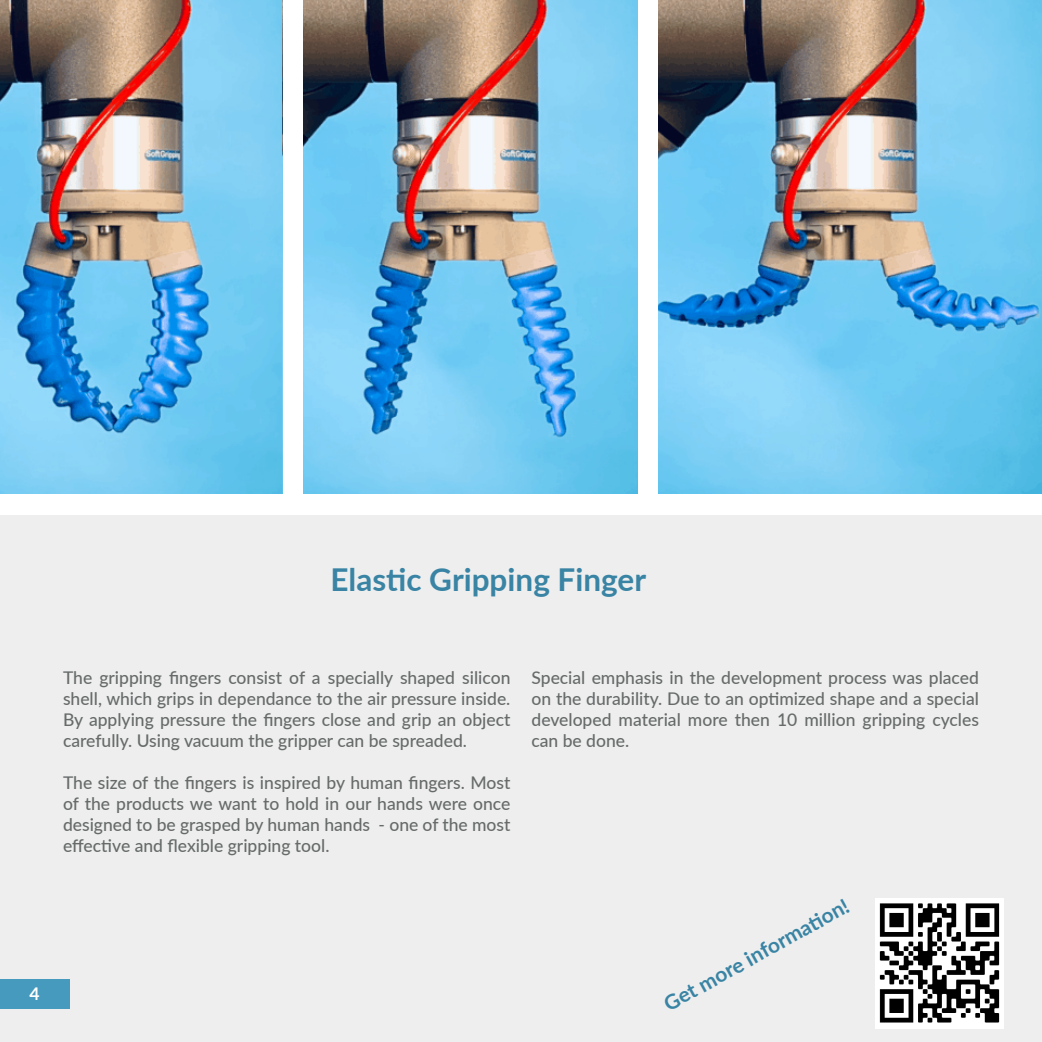
<style>
.page{position:relative;width:1042px;height:1042px;background:#fff}
.page>*{position:absolute;margin:0;border:0;box-sizing:border-box;transform-origin:0 0}
.t1{font:700 31.5px "Lato";color:#3984a4}
.t2{font:700 21px "Lato";color:#3984a4}
.t3{font:500 17.5px/21px "Lato";color:#666b6a;text-align:justify}
.t4{font:700 17.5px "Lato";color:#fff}
</style>
<div class="page">
<div style="left:0;top:515px;width:1042px;height:527px;background:#eee"></div>
<div style="left:0;top:979px;width:69px;height:29px;background:#459abe"></div>
<img style="left:0;top:0;width:1042px;height:494px">
<div style="left:283px;top:0;width:20px;height:501px;background:#fff"></div>
<div style="left:637px;top:0;width:20px;height:501px;background:#fff"></div>
<img style="left:876px;top:898px;width:128px;height:130px">
<p class="t1" style="left:330px;top:556px;width:317px">Elastic Gripping Finger</p>
<p class="t4" style="left:30px;top:980px;width:12px">4</p>
<p class="t3" style="left:63px;top:666px;width:449px">The gripping fingers consist of a specially shaped silicon shell, which grips in dependance to the air pressure inside.<br>By applying pressure the fingers close and grip an object carefully. Using vacuum the gripper can be spreaded.</p>
<p class="t3" style="left:63px;top:771px;width:449px">The size of the fingers is inspired by human fingers. Most of the products we want to hold in our hands were once designed to be grasped by human hands - one of the most effective and flexible gripping tool.</p>
<p class="t3" style="left:531px;top:666px;width:449px">Special emphasis in the development process was placed on the durability. Due to an optimized shape and a special developed material more then 10 million gripping cycles can be done.</p>
<p class="t2" style="left:658px;top:991px;width:210px;rotate:-29deg">Get more informati on!</p>
</div>
